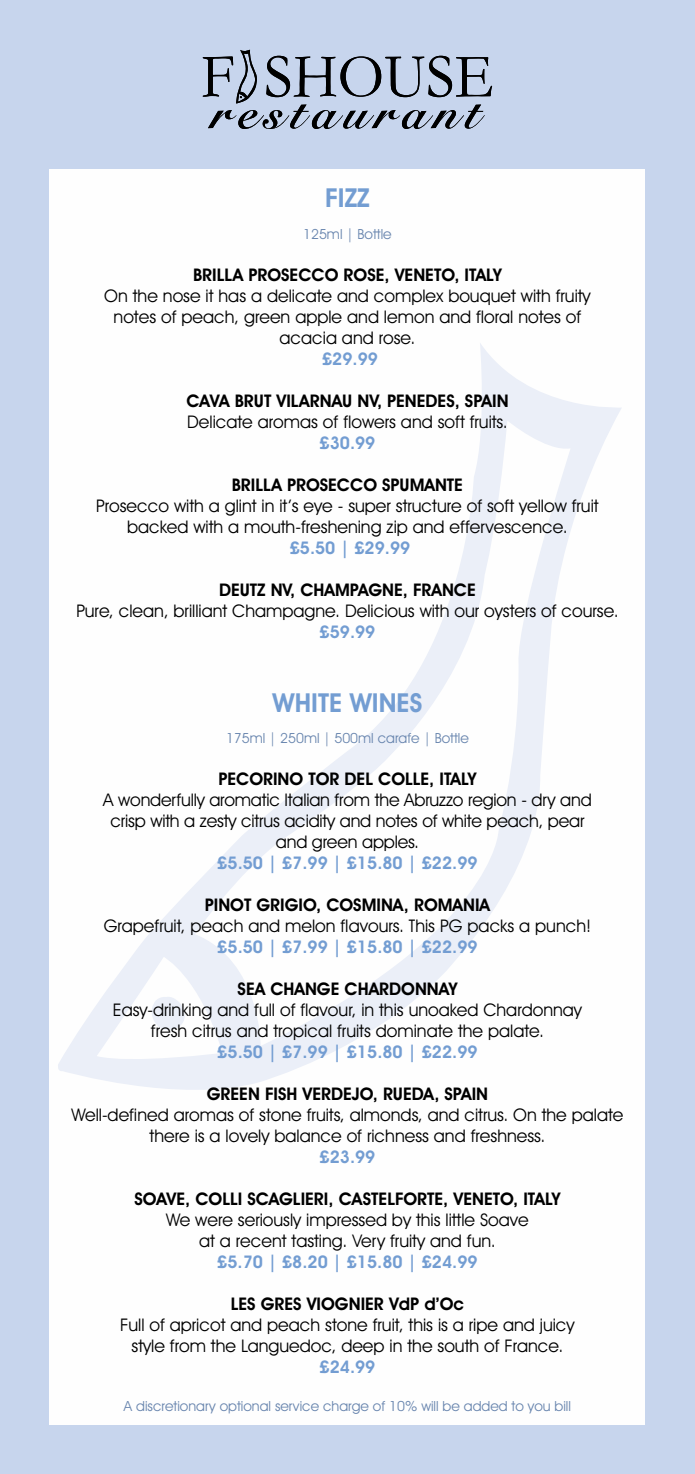
<style>
.page{position:relative;width:695px;height:1474px;background:#fff}
.page>*{position:absolute;margin:0;border:0;box-sizing:border-box;transform-origin:0 0}
.t1{font:600 26.25px "Avant Garde IT Cby BT";color:#739dd2}
.t2{font:17.5px/21px "Avant Garde IT Cby BT";color:#000;text-align:center}
.t3{font:600 17.5px "Avant Garde IT Cby BT";color:#000}
.t4{font:600 17.5px "Avant Garde IT Cby BT";color:#739dd2}
.t5{font:14px "Avant Garde IT Cby BT";color:#6885ae}
</style>
<div class="page">
<div style="left:0;top:0;width:694px;height:1473px;background:#c7d5ed"></div>
<svg style="left:203px;top:50px;width:289px;height:79px"></svg>
<div style="left:50px;top:169px;width:595px;height:1255px;background:#fff"></div>
<svg style="left:58px;top:343px;width:563px;height:747px"></svg>
<h1 class="t1" style="left:325px;top:182px;width:46px">FIZZ</h1>
<p class="t5" style="left:303px;top:225px;width:90px">125ml | Bottle</p>
<p class="t3" style="left:193px;top:264px;width:310px">BRILLA PROSECCO ROSE, VENETO, ITALY</p>
<p class="t2" style="left:104px;top:285px;width:488px">On the nose it has a delicate and complex bouquet with fruity notes of peach, green apple and lemon and floral notes of acacia and rose.</p>
<p class="t4" style="left:322px;top:348px;width:57px">£29.99</p>
<p class="t3" style="left:186px;top:390px;width:324px">CAVA BRUT VILARNAU NV, PENEDES, SPAIN</p>
<p class="t2" style="left:187px;top:411px;width:322px">Delicate aromas of flowers and soft fruits.</p>
<p class="t4" style="left:319px;top:432px;width:57px">£30.99</p>
<p class="t3" style="left:232px;top:474px;width:233px">BRILLA PROSECCO SPUMANTE</p>
<p class="t2" style="left:96px;top:495px;width:504px">Prosecco with a glint in it’s eye - super structure of soft yellow fruit backed with a mouth-freshening zip and effervescence.</p>
<p class="t4" style="left:289px;top:537px;width:122px">£5.50 | £29.99</p>
<p class="t3" style="left:219px;top:579px;width:258px">DEUTZ NV, CHAMPAGNE, FRANCE</p>
<p class="t2" style="left:76px;top:600px;width:543px">Pure, clean, brilliant Champagne. Delicious with our oysters of course.</p>
<p class="t4" style="left:319px;top:621px;width:57px">£59.99</p>
<h1 class="t1" style="left:272px;top:686px;width:151px">WHITE WINES</h1>
<p class="t5" style="left:226px;top:729px;width:244px">175ml | 250ml | 500ml carafe | Bottle</p>
<p class="t3" style="left:218px;top:768px;width:259px">PECORINO TOR DEL COLLE, ITALY</p>
<p class="t2" style="left:103px;top:789px;width:490px">A wonderfully aromatic Italian from the Abruzzo region - dry and crisp with a zesty citrus acidity and notes of white peach, pear and green apples.</p>
<p class="t4" style="left:217px;top:852px;width:262px">£5.50 | £7.99 | £15.80 | £22.99</p>
<p class="t3" style="left:205px;top:894px;width:287px">PINOT GRIGIO, COSMINA, ROMANIA</p>
<p class="t2" style="left:104px;top:915px;width:489px">Grapefruit, peach and melon flavours. This PG packs a punch!</p>
<p class="t4" style="left:217px;top:936px;width:262px">£5.50 | £7.99 | £15.80 | £22.99</p>
<p class="t3" style="left:237px;top:978px;width:221px">SEA CHANGE CHARDONNAY</p>
<p class="t2" style="left:113px;top:999px;width:470px">Easy-drinking and full of flavour, in this unoaked Chardonnay fresh citrus and tropical fruits dominate the palate.</p>
<p class="t4" style="left:217px;top:1041px;width:262px">£5.50 | £7.99 | £15.80 | £22.99</p>
<p class="t3" style="left:207px;top:1083px;width:283px">GREEN FISH VERDEJO, RUEDA, SPAIN</p>
<p class="t2" style="left:71px;top:1104px;width:553px">Well-defined aromas of stone fruits, almonds, and citrus. On the palate there is a lovely balance of richness and freshness.</p>
<p class="t4" style="left:319px;top:1146px;width:57px">£23.99</p>
<p class="t3" style="left:134px;top:1188px;width:427px">SOAVE, COLLI SCAGLIERI, CASTELFORTE, VENETO, ITALY</p>
<p class="t2" style="left:166px;top:1209px;width:364px">We were seriously impressed by this little Soave at a recent tasting. Very fruity and fun.</p>
<p class="t4" style="left:217px;top:1251px;width:262px">£5.70 | £8.20 | £15.80 | £24.99</p>
<p class="t3" style="left:231px;top:1293px;width:235px">LES GRES VIOGNIER VdP d’Oc</p>
<p class="t2" style="left:120px;top:1314px;width:455px">Full of apricot and peach stone fruit, this is a ripe and juicy style from the Languedoc, deep in the south of France.</p>
<p class="t4" style="left:319px;top:1356px;width:57px">£24.99</p>
<p class="t5" style="left:124px;top:1397px;width:448px">A discretionary optional service charge of 10% will be added to you bill</p>
</div>
